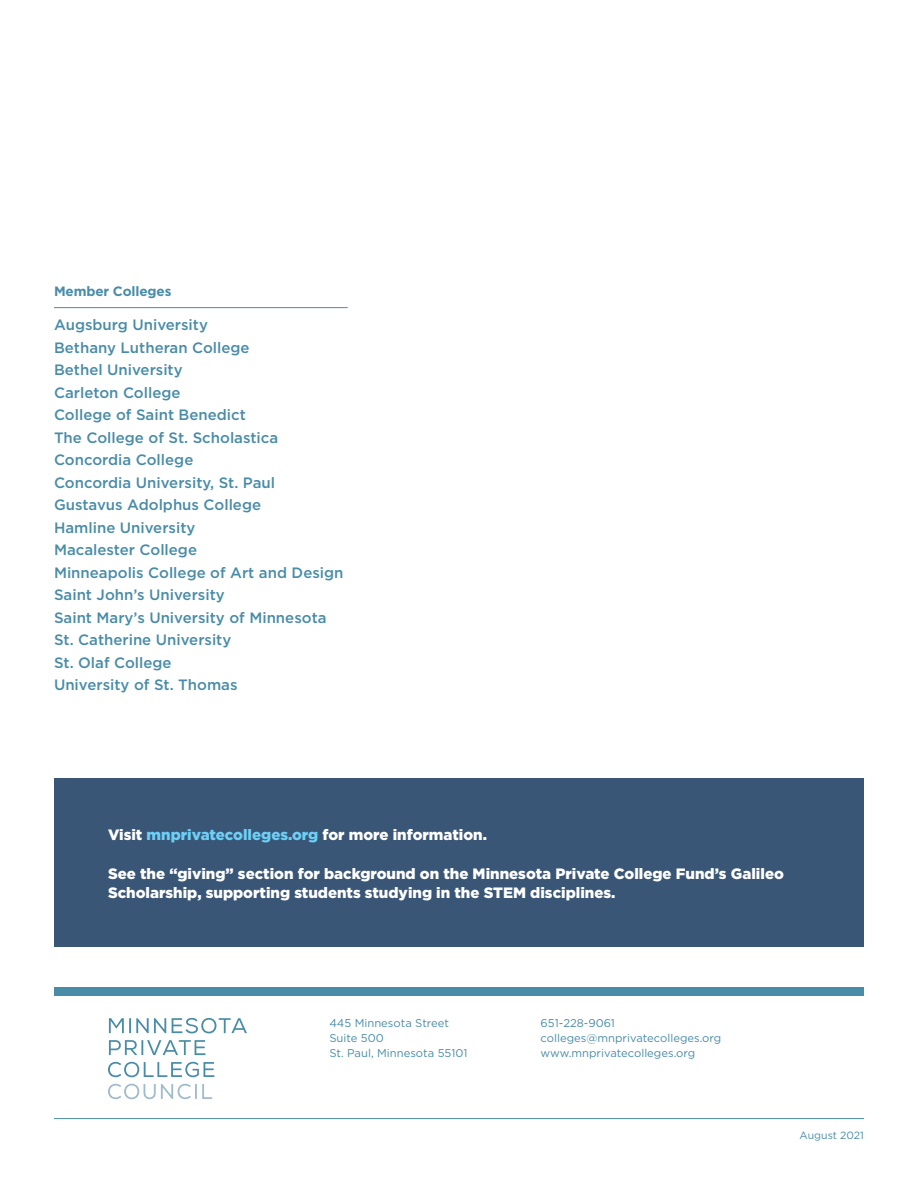
<style>
.page{position:relative;width:918px;height:1188px;background:#fff}
.page>*{position:absolute;margin:0;border:0;box-sizing:border-box;transform-origin:0 0}
.t1{font:500 15px/22.5px "Gotham";color:#498ca7}
.t2{font:900 15px/19.5px "Gotham";color:#fff}
.t3{font:700 13.5px "Gotham";letter-spacing:-.01em;color:#498ca7}
.t4{font:11.25px/15px "Gotham";color:#498ca7}
.t5{font:10.5px "Gotham";color:#498ca7}
.s1{color:#6dcff6}
</style>
<div class="page">
<hr style="left:54px;top:1118px;width:810px;height:1px;background:#498ca7">
<div style="left:54px;top:987px;width:810px;height:9px;background:#498ca7"></div>
<hr style="left:54px;top:307px;width:294px;height:1px;background:#498ca7">
<svg style="left:109px;top:1018px;width:138px;height:15px"></svg>
<svg style="left:109px;top:1040px;width:96px;height:15px"></svg>
<svg style="left:108px;top:1062px;width:106px;height:15px"></svg>
<svg style="left:108px;top:1084px;width:104px;height:15px"></svg>
<div style="left:54px;top:778px;width:810px;height:169px;background:#3a5676"></div>
<p class="t3" style="left:54px;top:283px;width:119px">Member Colleges</p>
<p class="t1" style="left:54px;top:313px;width:291px">Augsburg University<br>Bethany Lutheran College<br>Bethel University<br>Carleton College<br>College of Saint Benedict<br>The College of St. Scholastica<br>Concordia College<br>Concordia University, St. Paul<br>Gustavus Adolphus College<br>Hamline University<br>Macalester College<br>Minneapolis College of Art and Design<br>Saint John’s University<br>Saint Mary’s University of Minnesota<br>St. Catherine University<br>St. Olaf College<br>University of St. Thomas</p>
<p class="t2" style="left:108px;top:825px;width:381px">Visit <span class="s1">mnprivatecolleges.org</span> for more information.</p>
<p class="t2" style="left:108px;top:864px;width:677px">See the “giving” section for background on the Minnesota Private College Fund’s Galileo<br>Scholarship, supporting students studying in the STEM disciplines.</p>
<p class="t4" style="left:329px;top:1016px;width:140px">445 Minnesota Street<br>Suite 500<br>St. Paul, Minnesota 55101</p>
<p class="t4" style="left:541px;top:1016px;width:182px">651-228-9061 colleges@mnprivatecolleges.org www.mnprivatecolleges.org</p>
<p class="t5" style="left:800px;top:1129px;width:66px">August 2021</p>
</div>
